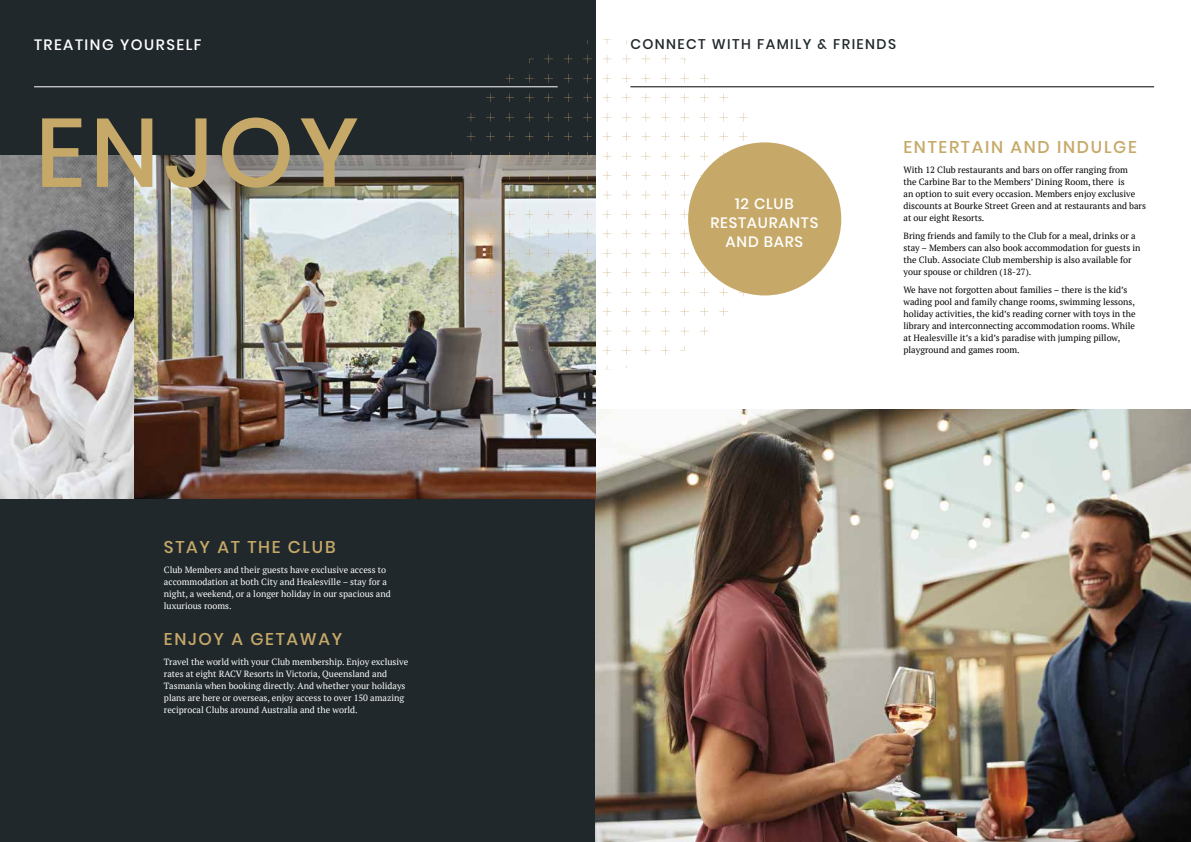
<style>
.page{position:relative;width:1191px;height:842px;background:#fff}
.page>*{position:absolute;margin:0;border:0;box-sizing:border-box;transform-origin:0 0}
.t1{font:500 97px "Poppins";letter-spacing:.05em;color:#c6a968}
.t2{font:500 17px "Poppins";letter-spacing:.1em;color:#c6a968}
.t3{font:500 15px/19px "Poppins";letter-spacing:.05em;color:#fff;text-align:center}
.t4{font:500 15px "Poppins";letter-spacing:.1em;color:#fff}
.t5{font:500 14px "Poppins";letter-spacing:.1em;color:#20282b}
.t6{font:9px/12px "PT Serif";color:#000}
.t7{font:9px/12px "PT Serif";color:#fff}
</style>
<div class="page">
<div style="left:0;top:0;width:595px;height:842px;background:#20282b"></div>
<img style="left:595px;top:410px;width:596px;height:432px">
<img style="left:0;top:156px;width:595px;height:342px">
<svg style="left:442px;top:39px;width:330px;height:330px"></svg>
<div style="left:688px;top:142px;width:153px;height:153px;background:#c6a968;border-radius:50%"></div>
<hr style="left:34px;top:87px;width:523px;height:1px;background:#fff">
<hr style="left:630px;top:87px;width:524px;height:1px;background:#000">
<h3 class="t4" style="left:34px;top:36px;width:169px">TREATING YOURSELF</h3>
<h3 class="t5" style="left:630px;top:36px;width:267px">CONNECT WITH FAMILY &amp; FRIENDS</h3>
<h1 class="t1" style="left:35px;top:97px;width:325px">ENJOY</h1>
<h2 class="t2" style="left:164px;top:537px;width:173px">STAY AT THE CLUB</h2>
<p class="t7" style="left:164px;top:564px;width:228px">Club Members and their guests have exclusive access to accommodation at both City and Healesville – stay for a night, a weekend, or a longer holiday in our spacious and luxurious rooms.</p>
<h2 class="t2" style="left:164px;top:629px;width:180px">ENJOY A GETAWAY</h2>
<p class="t7" style="left:164px;top:656px;width:246px">Travel the world with your Club membership. Enjoy exclusive rates at eight RACV Resorts in Victoria, Queensland and Tasmania when booking directly. And whether your holidays plans are here or overseas, enjoy access to over 150 amazing reciprocal Clubs around Australia and the world.</p>
<h3 class="t3" style="left:710px;top:195px;width:109px">12 CLUB<br>RESTAURANTS<br>AND BARS</h3>
<h2 class="t2" style="left:903px;top:137px;width:235px">ENTERTAIN AND INDULGE</h2>
<p class="t6" style="left:903px;top:164px;width:244px">With 12 Club restaurants and bars on offer ranging from<br>the Carbine Bar to the Members’ Dining Room, there is<br>an option to suit every occasion. Members enjoy exclusive discounts at Bourke Street Green and at restaurants and bars at our eight Resorts.</p>
<p class="t6" style="left:903px;top:230px;width:238px">Bring friends and family to the Club for a meal, drinks or a stay – Members can also book accommodation for guests in the Club. Associate Club membership is also available for your spouse or children (18-27).</p>
<p class="t6" style="left:903px;top:283px;width:234px">We have not forgotten about families – there is the kid’s wading pool and family change rooms, swimming lessons, holiday activities, the kid’s reading corner with toys in the library and interconnecting accommodation rooms. While at Healesville it’s a kid’s paradise with jumping pillow, playground and games room.</p>
</div>
